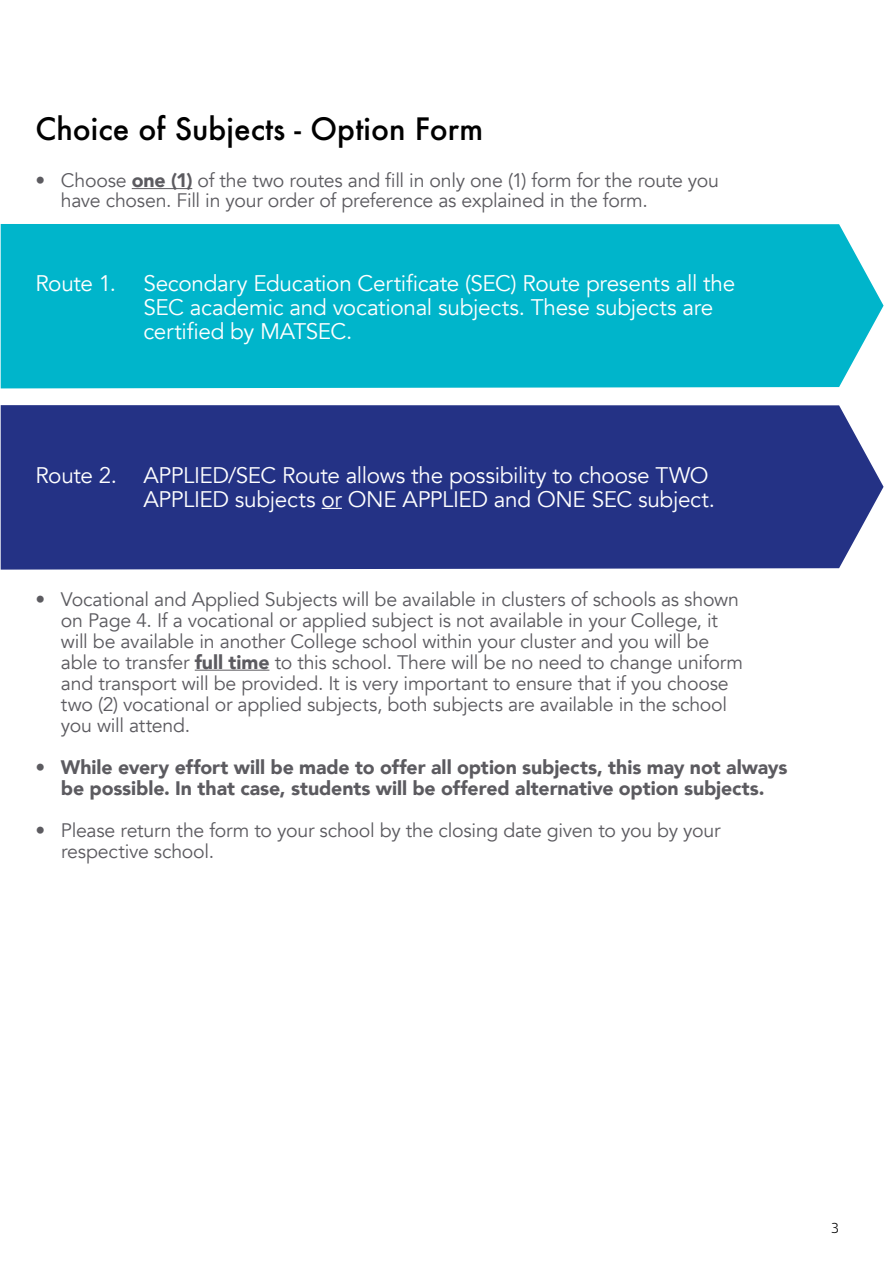
<style>
.page{position:relative;width:893px;height:1263px;background:#fff}
.page>*{position:absolute;margin:0;border:0;box-sizing:border-box;transform-origin:0 0}
.t1{font:500 30px "Futura";color:#000}
.t2{font:22.5px/24px "Avenir";letter-spacing:-.015em;color:#fff}
.t3{font:19.5px/21px "Avenir";letter-spacing:-.015em;color:#5c5b60}
.t4{font:900 19.5px/21px "Avenir";letter-spacing:-.005em;color:#5c5b60;text-align:center}
.t5{font:300 14.4px "Centrale Sans Rnd";color:#000}
.s1{font-weight:900}
</style>
<div class="page">
<div style="left:1px;top:224px;width:882px;height:164px;background:#00b5cb"></div>
<div style="left:1px;top:405px;width:882px;height:165px;background:#243285"></div>
<hr style="left:132px;top:188px;width:60px;height:1px;background:#5c5b60">
<svg style="left:322px;top:508px;width:20px;height:1px"></svg>
<hr style="left:195px;top:670px;width:74px;height:1px;background:#5c5b60">
<h1 class="t1" style="left:35px;top:108px;width:449px">Choice of Subjects - Option Form</h1>
<p class="t3" style="left:61px;top:171px;width:660px;line-height:19.5px;text-indent:-26px">• Choose <span class="s1">one (1)</span> of the two routes and fill in only one (1) form for the route you have chosen. Fill in your order of preference as explained in the form.</p>
<p class="t2" style="left:143px;top:271px;width:593px;text-indent:-108px">Route 1. Secondary Education Certificate (SEC) Route presents all the<br>SEC academic and vocational subjects. These subjects are certified by MATSEC.</p>
<p class="t2" style="left:35px;top:463px;width:681px;text-align:right">Route 2. APPLIED/SEC Route allows the possibility to choose TWO<br>APPLIED subjects or ONE APPLIED and ONE SEC subject.</p>
<p class="t3" style="left:61px;top:589px;width:684px;text-indent:-26px">• Vocational and Applied Subjects will be available in clusters of schools as shown on Page 4. If a vocational or applied subject is not available in your College, it will be available in another College school within your cluster and you will be able to transfer <span class="s1">full time</span> to this school. There will be no need to change uniform and transport will be provided. It is very important to ensure that if you choose two (2) vocational or applied subjects, both subjects are available in the school you will attend.</p>
<p class="t4" style="left:35px;top:756px;width:753px">• While every effort will be made to offer all option subjects, this may not always be possible. In that case, students will be offered alternative option subjects.</p>
<p class="t3" style="left:61px;top:820px;width:661px;text-indent:-26px">• Please return the form to your school by the closing date given to you by your respective school.</p>
<p class="t5" style="left:831px;top:1220px;width:10px">3</p>
</div>
